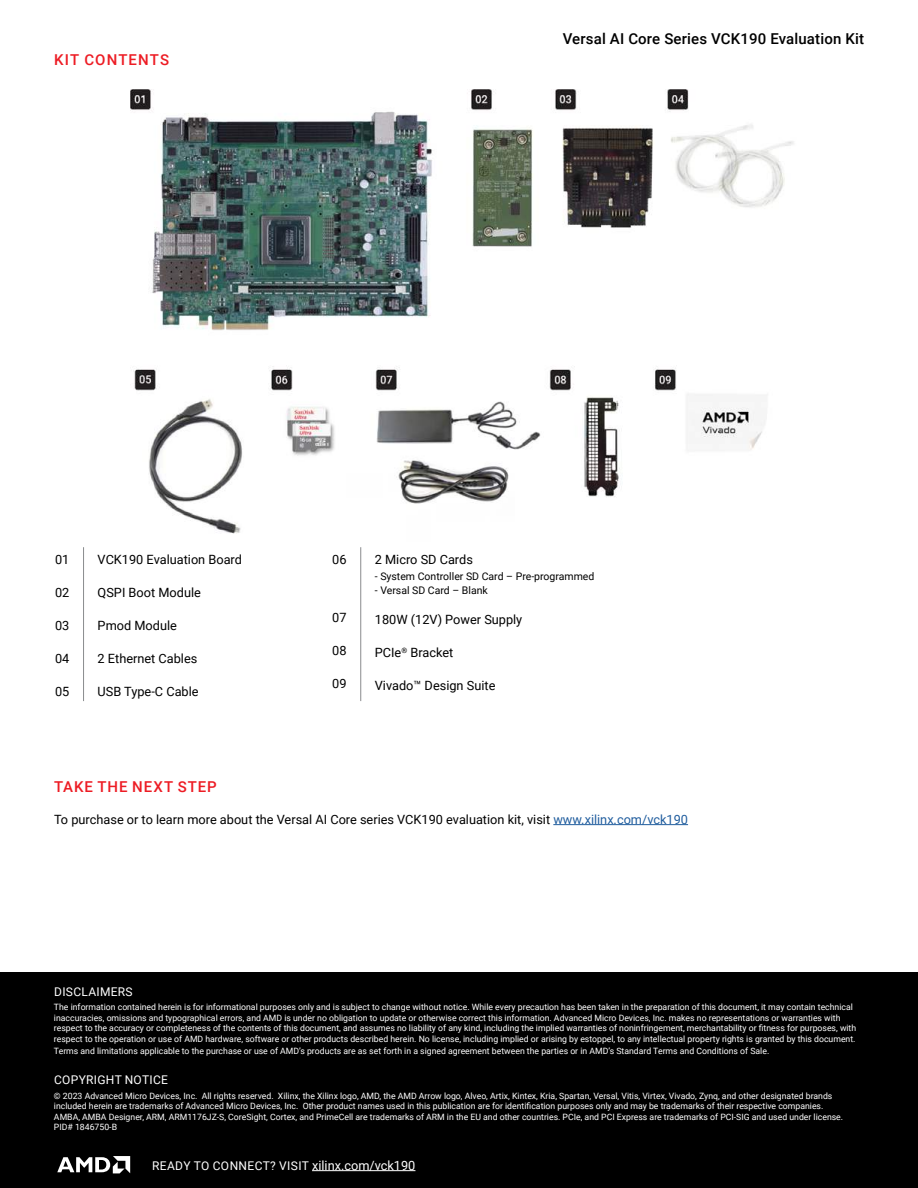
<style>
.page{position:relative;width:918px;height:1188px;background:#fff}
.page>*{position:absolute;margin:0;border:0;box-sizing:border-box;transform-origin:0 0}
.t1{font:500 15px "Roboto";letter-spacing:.01em;color:#000}
.t2{font:500 15px "Roboto";letter-spacing:.07em;color:#ed1c24}
.t3{font:12.75px "Roboto";color:#000}
.t4{font:12px "Roboto";letter-spacing:.025em;color:#fff}
.t5{font:10.5px "Roboto";color:#000}
.t6{font:8.7px/10.5px "Roboto";color:#fff}
.s1{color:#205d9e}
.s2{font-size:12.75px}
</style>
<div class="page">
<div style="left:0;top:972px;width:918px;height:216px;background:#000"></div>
<svg style="left:57px;top:1156px;width:73px;height:17px"></svg>
<hr style="left:312px;top:1170px;width:103px;height:1px;background:#fff">
<hr style="left:553px;top:824px;width:135px;height:1px;background:#205d9e">
<hr style="left:83px;top:547px;width:1px;height:154px;background:#898b8e">
<hr style="left:360px;top:547px;width:1px;height:154px;background:#898b8e">
<img style="left:131px;top:90px;width:663px;height:444px">
<h1 class="t2" style="left:54px;top:54px;width:116px">KIT CONTENTS</h1>
<h1 class="t1" style="left:563px;top:32px;width:303px">Versal AI Core Series VCK190 Evaluation Kit</h1>
<h2 class="t3" style="left:55px;top:554px;width:16px">01</h2>
<h2 class="t3" style="left:55px;top:587px;width:16px">02</h2>
<h2 class="t3" style="left:55px;top:620px;width:16px">03</h2>
<h2 class="t3" style="left:55px;top:653px;width:16px">04</h2>
<h2 class="t3" style="left:55px;top:686px;width:16px">05</h2>
<h2 class="t3" style="left:98px;top:554px;width:146px">VCK190 Evaluation Board</h2>
<h2 class="t3" style="left:98px;top:587px;width:105px">QSPI Boot Module</h2>
<h2 class="t3" style="left:98px;top:620px;width:81px">Pmod Module</h2>
<h2 class="t3" style="left:98px;top:653px;width:101px">2 Ethernet Cables</h2>
<h2 class="t3" style="left:98px;top:686px;width:102px">USB Type-C Cable</h2>
<h2 class="t3" style="left:332px;top:554px;width:16px">06</h2>
<h2 class="t3" style="left:332px;top:612px;width:16px">07</h2>
<h2 class="t3" style="left:332px;top:645px;width:16px">08</h2>
<h2 class="t3" style="left:332px;top:678px;width:16px">09</h2>
<h2 class="t3" style="left:375px;top:554px;width:100px">2 Micro SD Cards</h2>
<p class="t5" style="left:375px;top:572px;width:221px">- System Controller SD Card – Pre-programmed</p>
<p class="t5" style="left:375px;top:586px;width:114px">- Versal SD Card – Blank</p>
<h2 class="t3" style="left:375px;top:614px;width:149px">180W (12V) Power Supply</h2>
<h2 class="t3" style="left:375px;top:647px;width:80px">PCIe<sup>®</sup> Bracket</h2>
<h2 class="t3" style="left:375px;top:680px;width:122px">Vivado™ Design Suite</h2>
<h1 class="t2" style="left:54px;top:781px;width:164px">TAKE THE NEXT STEP</h1>
<h2 class="t3" style="left:54px;top:813px;width:636px">To purchase or to learn more about the Versal AI Core series VCK190 evaluation kit, visit <span class="s1">www.xilinx.com/vck190</span></h2>
<h3 class="t4" style="left:54px;top:986px;width:80px">DISCLAIMERS</h3>
<p class="t6" style="left:54px;top:1003px;width:804px">The information contained herein is for informational purposes only and is subject to change without notice. While every precaution has been taken in the preparation of this document, it may contain technical inaccuracies, omissions and typographical errors, and AMD is under no obligation to update or otherwise correct this information. Advanced Micro Devices, Inc. makes no representations or warranties with respect to the accuracy or completeness of the contents of this document, and assumes no liability of any kind, including the implied warranties of noninfringement, merchantability or 昀椀tness for purposes, with respect to the operation or use of AMD hardware, software or other products described herein. No license, including implied or arising by estoppel, to any intellectual property rights is granted by this document.</p>
<p class="t6" style="left:54px;top:1046px;width:717px">Terms and limitations applicable to the purchase or use of AMD’s products are as set forth in a signed agreement between the parties or in AMD’s Standard Terms and Conditions of Sale.</p>
<h3 class="t4" style="left:54px;top:1074px;width:115px">COPYRIGHT NOTICE</h3>
<p class="t6" style="left:54px;top:1090px;width:791px">© 2023 Advanced Micro Devices, Inc. All rights reserved. Xilinx, the Xilinx logo, AMD, the AMD Arrow logo, Alveo, Artix, Kintex, Kria, Spartan, Versal, Vitis, Virtex, Vivado, Zynq, and other designated brands included herein are trademarks of Advanced Micro Devices, Inc. Other product names used in this publication are for identi昀椀cation purposes only and may be trademarks of their respective companies.<br>AMBA, AMBA Designer, ARM, ARM1176JZ-S, CoreSight, Cortex, and PrimeCell are trademarks of ARM in the EU and other countries. PCIe, and PCI Express are trademarks of PCI-SIG and used under license.<br>PID# 1846750-B</p>
<h3 class="t4" style="left:152px;top:1160px;width:265px">READY TO CONNECT? VISIT <span class="s2">xilinx.com/vck190</span></h3>
</div>
